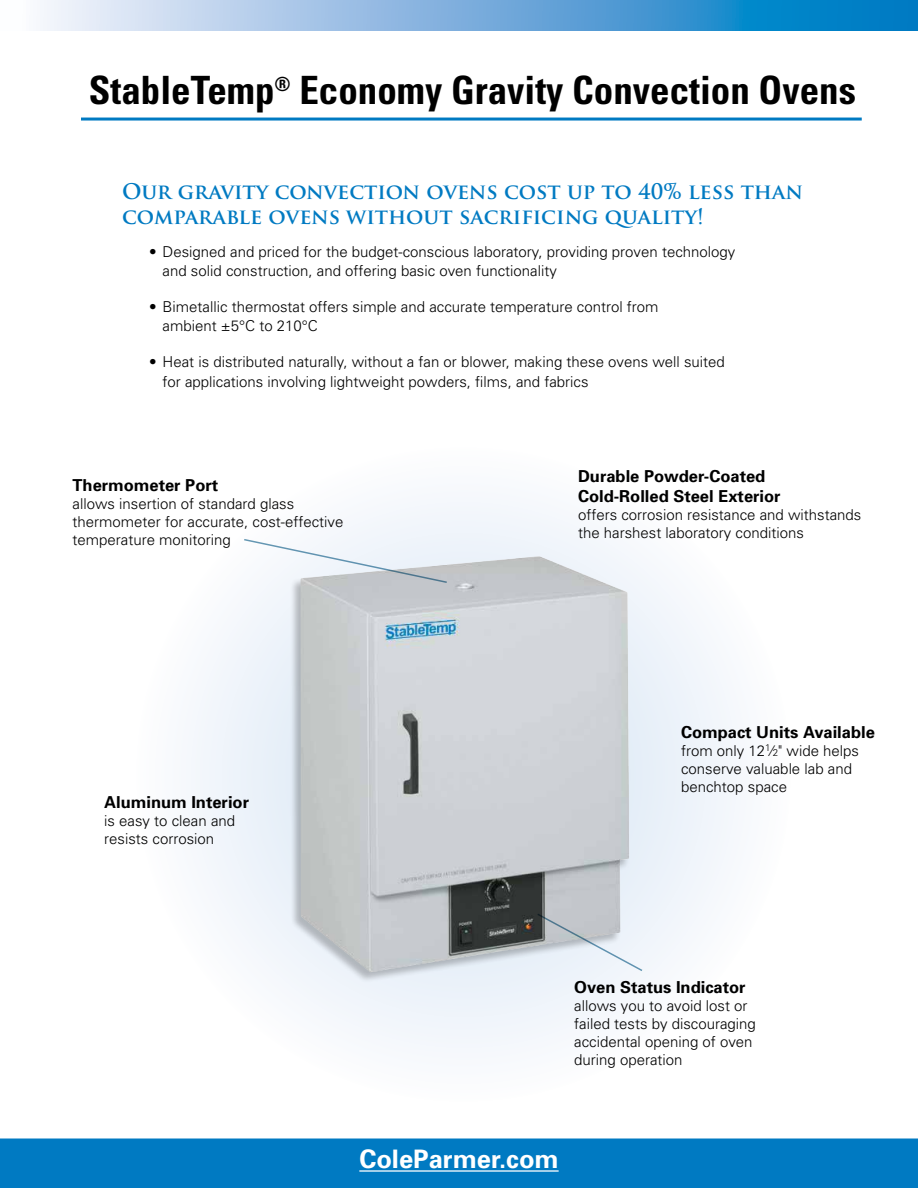
<style>
.page{position:relative;width:918px;height:1188px;background:#fff}
.page>*{position:absolute;margin:0;border:0;box-sizing:border-box;transform-origin:0 0}
.t1{font:700 condensed 39px "Univers";color:#000}
.t2{font:700 25.5px "Univers";color:#fff}
.t3{font:700 21px/25.2px "Trajan Pro";color:#007ac2}
.t4{font:700 16.5px/19.8px "Univers";color:#000}
.t5{font:300 15px/18px "Univers";color:#000}
.s1{font-size:9.75px}
</style>
<div class="page">
<div style="left:137px;top:448px;width:653px;height:653px;background:#f5f8fc;border-radius:50%"></div>
<svg style="left:40px;top:0;width:878px;height:30px;background:#71afdc"></svg>
<div style="left:0;top:1137px;width:918px;height:51px;background:#007ac2"></div>
<hr style="left:0;top:1134px;width:918px;height:4px;background:#fff">
<hr style="left:81px;top:118px;width:781px;height:3px;background:#007ac2">
<hr style="left:359px;top:1170px;width:200px;height:2px;background:#fff">
<div style="left:289px;top:556px;width:341px;height:427px;background:#000;opacity:.25"></div>
<img style="left:301px;top:556px;width:328px;height:416px">
<svg style="left:244px;top:539px;width:204px;height:45px"></svg>
<svg style="left:536px;top:912px;width:107px;height:61px"></svg>
<h1 class="t1" style="left:89px;top:66px;width:769px">StableTemp<sup>®</sup> Economy Gravity Convection Ovens</h1>
<h3 class="t3" style="left:122px;top:179px;width:682px">OUR GRAVITY CONVECTION OVENS COST UP TO 40% LESS THAN<br>COMPARABLE OVENS WITHOUT SACRIFICING QUALITY!</h3>
<p class="t5" style="left:163px;top:242px;width:574px;line-height:19.5px;text-indent:-14px">• Designed and priced for the budget-conscious laboratory, providing proven technology and solid construction, and offering basic oven functionality</p>
<p class="t5" style="left:163px;top:297px;width:497px;line-height:19.5px;text-indent:-14px">• Bimetallic thermostat offers simple and accurate temperature control from ambient ±5°C to 210°C</p>
<p class="t5" style="left:163px;top:352px;width:564px;line-height:19.5px;text-indent:-14px">• Heat is distributed naturally, without a fan or blower, making these ovens well suited for applications involving lightweight powders, films, and fabrics</p>
<p class="t4" style="left:73px;top:475px;width:147px">Thermometer Port</p>
<p class="t5" style="left:73px;top:495px;width:272px">allows insertion of standard glass thermometer for accurate, cost-effective temperature monitoring</p>
<p class="t4" style="left:578px;top:467px;width:204px">Durable Powder-Coated<br>Cold-Rolled Steel Exterior</p>
<p class="t5" style="left:578px;top:506px;width:285px">offers corrosion resistance and withstands the harshest laboratory conditions</p>
<p class="t4" style="left:104px;top:792px;width:146px">Aluminum Interior</p>
<p class="t5" style="left:104px;top:811px;width:132px">is easy to clean and resists corrosion</p>
<p class="t4" style="left:681px;top:722px;width:195px">Compact Units Available</p>
<p class="t5" style="left:681px;top:741px;width:179px">from only 12<sup>1</sup>⁄<span class="s1">2</span>" wide helps conserve valuable lab and benchtop space</p>
<p class="t4" style="left:574px;top:977px;width:173px">Oven Status Indicator</p>
<p class="t5" style="left:574px;top:996px;width:183px">allows you to avoid lost or failed tests by discouraging accidental opening of oven during operation</p>
<h2 class="t2" style="left:359px;top:1144px;width:201px">ColeParmer.com</h2>
</div>
